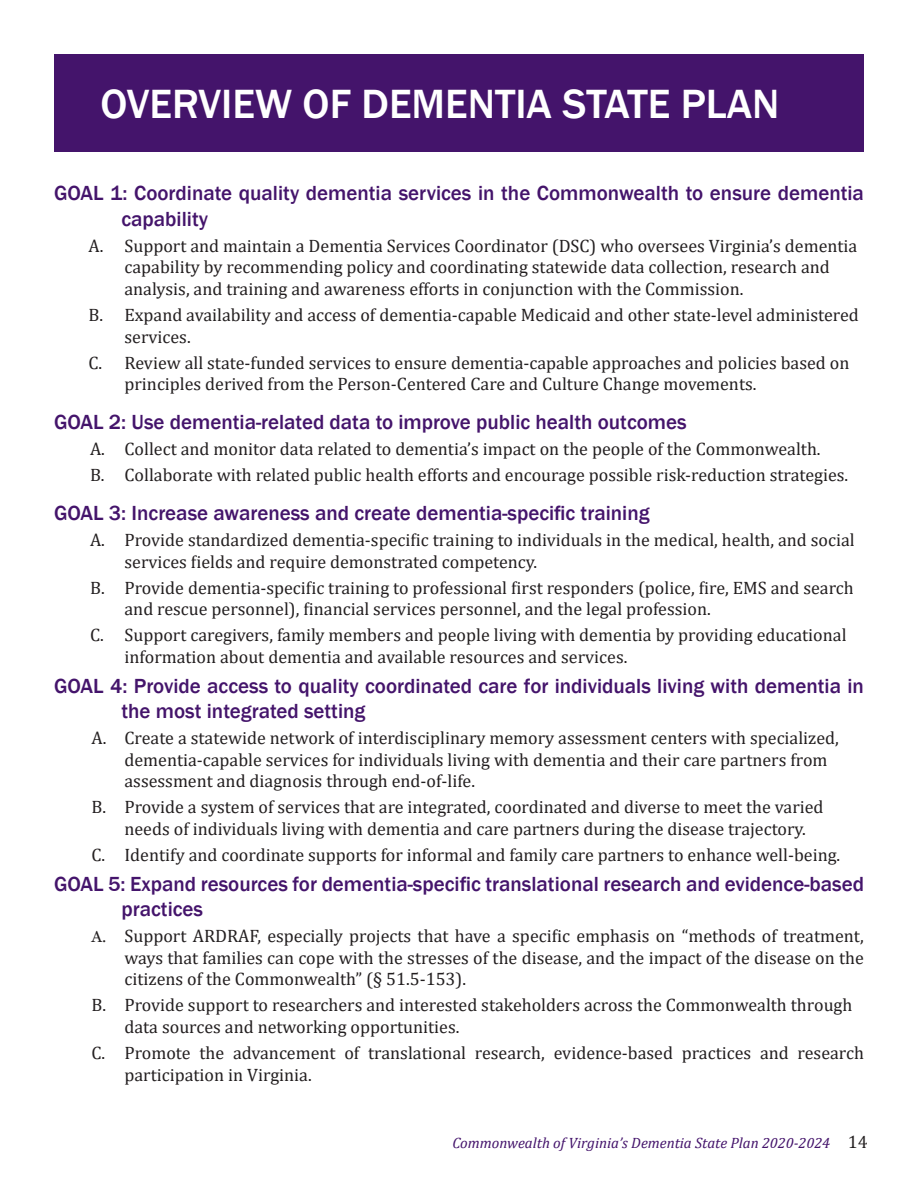
<style>
.page{position:relative;width:918px;height:1188px;background:#fff}
.page>*{position:absolute;margin:0;border:0;box-sizing:border-box;transform-origin:0 0}
.t1{font:500 42px "Franklin Gothic";color:#fff}
.t2{font:500 21px/25.2px "Franklin Gothic";color:#44146b}
.t3{font:18px/21.6px "Cambria";color:#231f20}
.t4{font:italic 15px "Cambria";color:#44146b}
.s1{font-family:"Georgia";font-size:15.75px}
.s2{font-style:normal;font-size:18px;color:#231f20}
</style>
<div class="page">
<div style="left:54px;top:54px;width:810px;height:98px;background:#44146b"></div>
<h1 class="t1" style="left:100px;top:78px;width:681px">OVERVIEW OF DEMENTIA STATE PLAN</h1>
<p class="t2" style="left:121px;top:181px;width:744px;text-indent:-67px">GOAL 1: Coordinate quality dementia services in the Commonwealth to ensure dementia capability</p>
<p class="t3" style="left:124px;top:235px;width:734px;text-indent:-36px">A. Support and maintain a Dementia Services Coordinator (DSC) who oversees Virginia’s dementia capability by recommending policy and coordinating statewide data collection, research and analysis, and training and awareness efforts in conjunction with the Commission.</p>
<p class="t3" style="left:124px;top:304px;width:736px;text-indent:-36px">B. Expand availability and access of dementia-capable Medicaid and other state-level administered services.</p>
<p class="t3" style="left:124px;top:352px;width:726px;text-indent:-36px">C. Review all state-funded services to ensure dementia-capable approaches and policies based on principles derived from the Person-Centered Care and Culture Change movements.</p>
<p class="t2" style="left:54px;top:410px;width:634px">GOAL 2: Use dementia-related data to improve public health outcomes</p>
<p class="t3" style="left:90px;top:436px;width:760px;line-height:26.1px">A. Collect and monitor data related to dementia’s impact on the people of the Commonwealth.<br>B. Collaborate with related public health efforts and encourage possible risk-reduction strategies.</p>
<p class="t2" style="left:54px;top:501px;width:597px">GOAL 3: Increase awareness and create dementia-specific training</p>
<p class="t3" style="left:125px;top:529px;width:732px;text-indent:-35px">A. Provide standardized dementia-specific training to individuals in the medical, health, and social services fields and require demonstrated competency.</p>
<p class="t3" style="left:125px;top:577px;width:731px;text-indent:-34px">B. Provide dementia-specific training to professional first responders (police, fire, EMS and search and rescue personnel), financial services personnel, and the legal profession.</p>
<p class="t3" style="left:125px;top:624px;width:724px;text-indent:-35px">C. Support caregivers, family members and people living with dementia by providing educational information about dementia and available resources and services.</p>
<p class="t2" style="left:121px;top:673px;width:744px;text-indent:-67px">GOAL 4: Provide access to quality coordinated care for individuals living with dementia in the most integrated setting</p>
<p class="t3" style="left:124px;top:727px;width:716px;text-indent:-33px">A. Create a statewide network of interdisciplinary memory assessment centers with specialized, dementia-capable services for individuals living with dementia and their care partners from assessment and diagnosis through end-of-life.</p>
<p class="t3" style="left:124px;top:796px;width:701px;text-indent:-33px">B. Provide a system of services that are integrated, coordinated and diverse to meet the varied needs of individuals living with dementia and care partners during the disease trajectory.</p>
<p class="t3" style="left:92px;top:844px;width:750px">C. Identify and coordinate supports for informal and family care partners to enhance well-being.</p>
<p class="t2" style="left:121px;top:871px;width:744px;text-indent:-67px">GOAL 5: Expand resources for dementia-specific translational research and evidence-based practices</p>
<p class="t3" style="left:124px;top:925px;width:741px;text-align:justify;text-indent:-33px"><span class="s1">A.</span> Support ARDRAF, especially projects that have a specific emphasis on “methods of treatment, ways that families can cope with the stresses of the disease, and the impact of the disease on the citizens of the Commonwealth” (§ 51.5-153).</p>
<p class="t3" style="left:124px;top:994px;width:729px;text-indent:-33px">B. Provide support to researchers and interested stakeholders across the Commonwealth through data sources and networking opportunities.</p>
<p class="t3" style="left:124px;top:1042px;width:741px;text-indent:-33px">C. Promote the advancement of translational research, evidence-based practices and research participation in Virginia.</p>
<p class="t4" style="left:452px;top:1132px;width:417px">Commonwealth of Virginia’s Dementia State Plan 2020-2024 <span class="s2">14</span></p>
</div>
